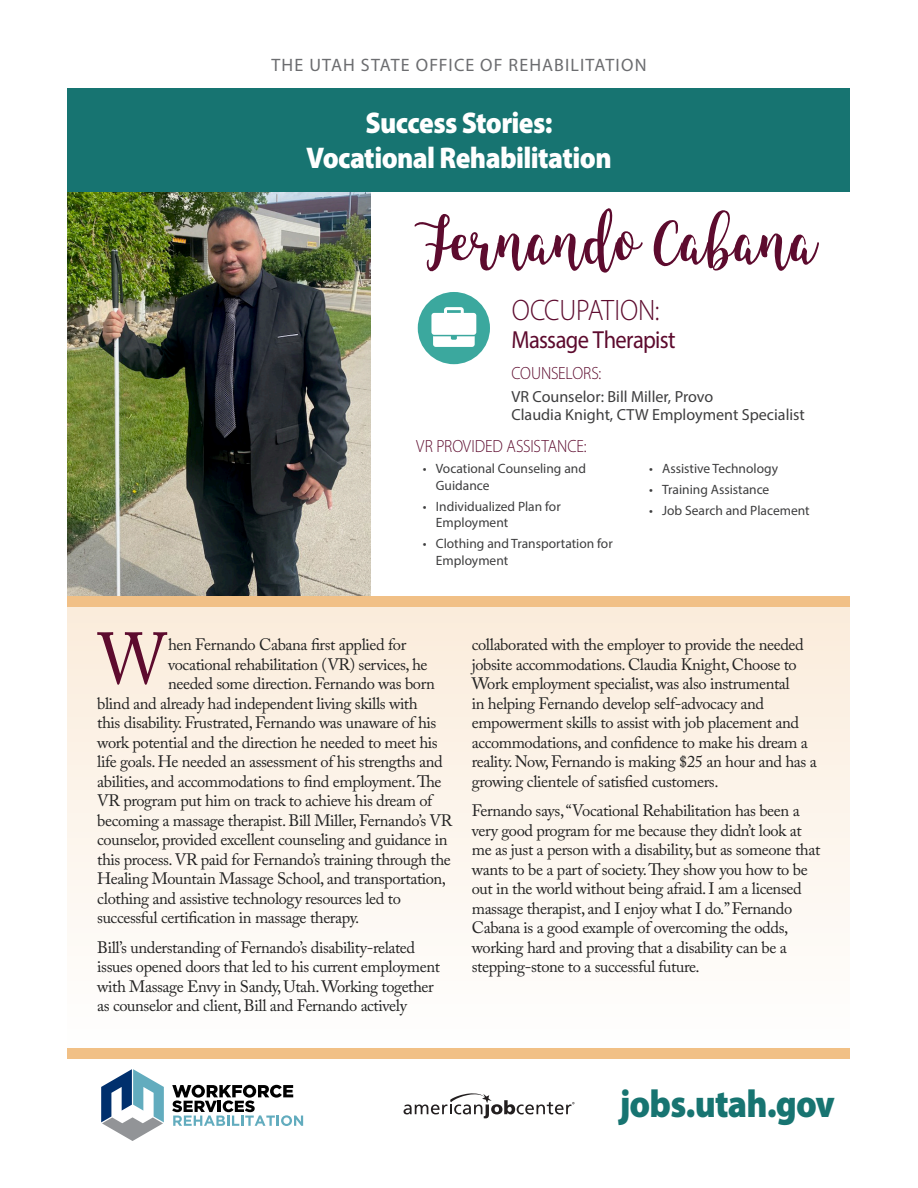
<style>
.page{position:relative;width:918px;height:1188px;background:#fff}
.page>*{position:absolute;margin:0;border:0;box-sizing:border-box;transform-origin:0 0}
.t1{font:72px "Adobe Caslon Pro";color:#5d0b2e;scale:.9 1}
.t2{font:56.7px "King Basil Lite";letter-spacing:.01em;color:#5d0b2e;scale:.91 1}
.t3{font:900 38.85px "Myriad Pro";letter-spacing:-.025em;color:#177471;scale:.91 1}
.t4{font:900 30px "Myriad Pro";letter-spacing:-.02em;color:#fff;scale:.91 1}
.t5{font:300 29.7px "Myriad Pro";letter-spacing:-.005em;color:#5d0b2e;scale:.91 1}
.t6{font:24.75px "Myriad Pro";letter-spacing:-.025em;color:#5d0b2e;scale:.91 1}
.t7{font:18px "Myriad Pro";letter-spacing:.065em;color:#6c6d70}
.t8{font:300 17.7px "Myriad Pro";letter-spacing:-.005em;color:#5d0b2e;scale:.91 1}
.t9{font:16.5px/19.5px "Adobe Caslon Pro";letter-spacing:-.025em;color:#222}
.t10{font:16.05px "Myriad Pro";color:#3e3e3f}
.t11{font:13.5px/16.5px "Myriad Pro";color:#3e3e3f}
</style>
<div class="page">
<img style="left:68px;top:192px;width:302px;height:404px">
<div style="left:68px;top:607px;width:782px;height:452px;background:linear-gradient(to bottom,#faecdb,#feffff)"></div>
<div style="left:68px;top:1048px;width:782px;height:11px;background:#f1c086"></div>
<div style="left:68px;top:596px;width:782px;height:11px;background:#f1c086"></div>
<div style="left:418px;top:292px;width:72px;height:72px;background:#3ba89e;border-radius:50%"></div>
<svg style="left:431px;top:307px;width:45px;height:40px"></svg>
<svg style="left:404px;top:1093px;width:171px;height:25px"></svg>
<svg style="left:101px;top:1069px;width:63px;height:72px"></svg>
<svg style="left:172px;top:1085px;width:131px;height:41px"></svg>
<div style="left:68px;top:89px;width:782px;height:103px;background:#177471"></div>
<p class="t7" style="left:271px;top:54px;width:377px">THE UTAH STATE OFFICE OF REHABILITATION</p>
<p class="t4" style="left:366px;top:103px;width:207px">Success Stories:</p>
<p class="t4" style="left:306px;top:138px;width:337px">Vocational Rehabilitation</p>
<p class="t2" style="left:426px;top:200px;width:432px">Fernando Cabana</p>
<p class="t5" style="left:512px;top:292px;width:164px">OCCUPATION:</p>
<p class="t6" style="left:511px;top:325px;width:182px">Massage Therapist</p>
<p class="t8" style="left:512px;top:363px;width:100px">COUNSELORS:</p>
<p class="t10" style="left:511px;top:386px;width:203px">VR Counselor: Bill Miller, Provo</p>
<p class="t10" style="left:511px;top:404px;width:295px">Claudia Knight, CTW Employment Specialist</p>
<p class="t8" style="left:416px;top:436px;width:189px">VR PROVIDED ASSISTANCE:</p>
<p class="t11" style="left:436px;top:460px;width:152px;text-indent:-13px">• Vocational Counseling and<br>Guidance</p>
<p class="t11" style="left:436px;top:498px;width:126px;text-indent:-13px">• Individualized Plan for<br>Employment</p>
<p class="t11" style="left:436px;top:535px;width:178px;text-indent:-13px">• Clothing and Transportation for<br>Employment</p>
<p class="t11" style="left:649px;top:460px;width:131px">• Assistive Technology</p>
<p class="t11" style="left:649px;top:481px;width:122px">• Training Assistance</p>
<p class="t11" style="left:649px;top:502px;width:162px">• Job Search and Placement</p>
<p class="t1" style="left:98px;top:616px;width:77px">W</p>
<p class="t9" style="left:168px;top:635px;width:240px">hen Fernando Cabana first applied for</p>
<p class="t9" style="left:168px;top:654px;width:261px">vocational rehabilitation (VR) services, he</p>
<p class="t9" style="left:168px;top:674px;width:268px">needed some direction. Fernando was born</p>
<p class="t9" style="left:97px;top:693px;width:322px">blind and already had independent living skills with</p>
<p class="t9" style="left:97px;top:713px;width:341px">this disability. Frustrated, Fernando was unaware of his</p>
<p class="t9" style="left:97px;top:732px;width:342px">work potential and the direction he needed to meet his</p>
<p class="t9" style="left:97px;top:752px;width:347px">life goals. He needed an assessment of his strengths and</p>
<p class="t9" style="left:97px;top:771px;width:346px">abilities, and accommodations to find employment. The</p>
<p class="t9" style="left:97px;top:791px;width:337px">VR program put him on track to achieve his dream of</p>
<p class="t9" style="left:97px;top:810px;width:356px">becoming a massage therapist. Bill Miller, Fernando’s VR</p>
<p class="t9" style="left:97px;top:830px;width:352px">counselor, provided excellent counseling and guidance in</p>
<p class="t9" style="left:97px;top:849px;width:355px">this process. VR paid for Fernando’s training through the</p>
<p class="t9" style="left:97px;top:869px;width:350px">Healing Mountain Massage School, and transportation,</p>
<p class="t9" style="left:97px;top:888px;width:305px">clothing and assistive technology resources led to</p>
<p class="t9" style="left:97px;top:908px;width:264px">successful certification in massage therapy.</p>
<p class="t9" style="left:97px;top:937px;width:344px">Bill’s understanding of Fernando’s disability-related issues opened doors that led to his current employment with Massage Envy in Sandy, Utah. Working together as counselor and client, Bill and Fernando actively</p>
<p class="t9" style="left:472px;top:635px;width:347px">collaborated with the employer to provide the needed jobsite accommodations. Claudia Knight, Choose to Work employment specialist, was also instrumental<br>in helping Fernando develop self-advocacy and empowerment skills to assist with job placement and accommodations, and confidence to make his dream a reality. Now, Fernando is making $25 an hour and has a growing clientele of satisfied customers.</p>
<p class="t9" style="left:472px;top:801px;width:350px">Fernando says, “Vocational Rehabilitation has been a very good program for me because they didn’t look at me as just a person with a disability, but as someone that wants to be a part of society. They show you how to be out in the world without being afraid. I am a licensed massage therapist, and I enjoy what I do.” Fernando Cabana is a good example of overcoming the odds, working hard and proving that a disability can be a stepping-stone to a successful future.</p>
<p class="t3" style="left:619px;top:1078px;width:238px">jobs.utah.gov</p>
</div>
